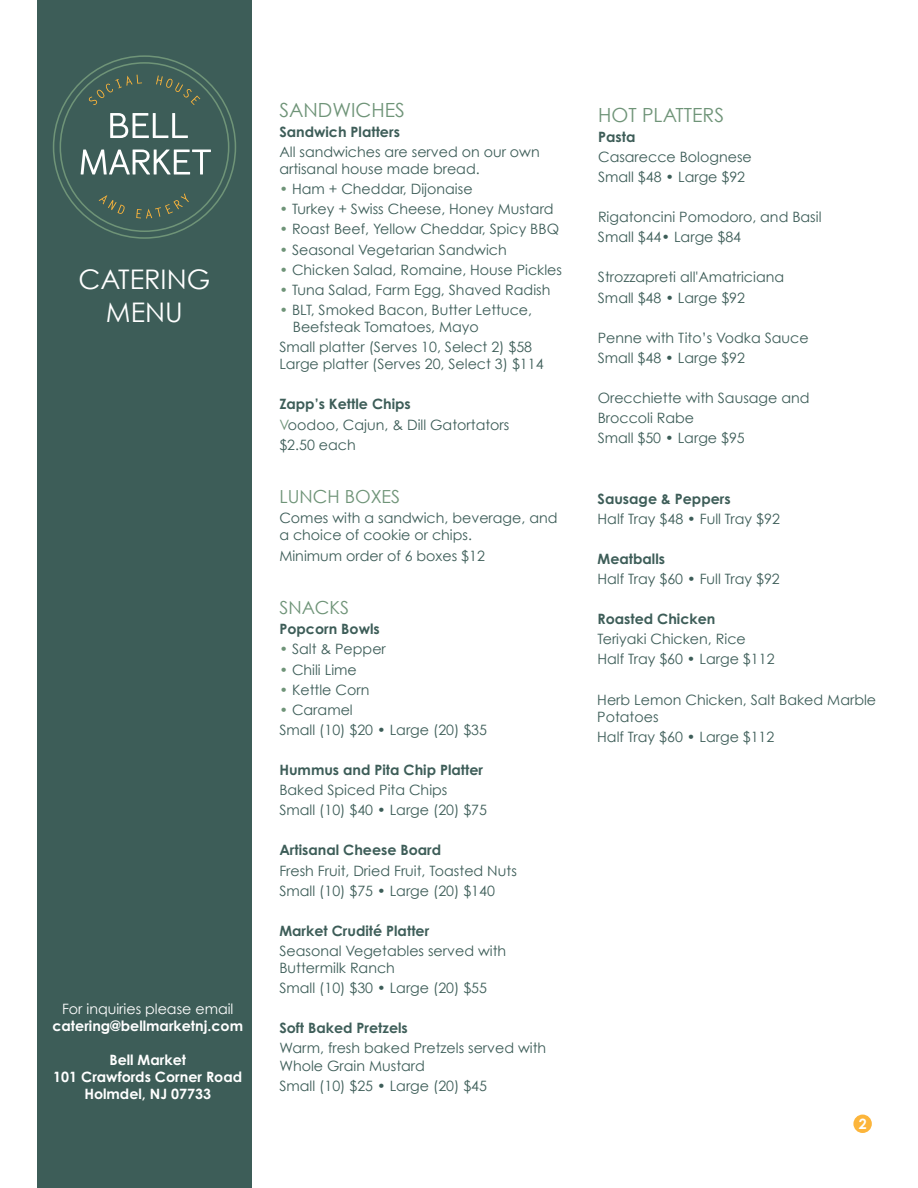
<style>
.page{position:relative;width:918px;height:1188px;background:#fff}
.page>*{position:absolute;margin:0;border:0;box-sizing:border-box;transform-origin:0 0}
.t1{font:27px/32.4px "Century Gothic";color:#fff;text-align:center}
.t2{font:19.5px "Century Gothic";color:#6f9478}
.t3{font:18px "Century Gothic";color:#6f9478}
.t4{font:14.25px/20.1px "Century Gothic";color:#3d5d58}
.t5{font:700 14.25px "Century Gothic";color:#3d5d58}
.t6{font:700 14.25px/17.1px "Century Gothic";color:#fff;text-align:center}
.t7{font:14.25px "Century Gothic";color:#fff}
.t8{font:700 14.25px "Century Gothic";color:#3e5e59}
.s1{color:#6f9478}
.s2{font-weight:700}
.s3{font-weight:700;color:#3e5e59}
</style>
<div class="page">
<div style="left:37px;top:0;width:214px;height:1188px;background:#3d5d58"></div>
<svg style="left:53px;top:55px;width:183px;height:184px"></svg>
<div style="left:853px;top:1115px;width:19px;height:18px;background:#fcb53b;border-radius:50%"></div>
<h1 class="t1" style="left:79px;top:263px;width:133px">CATERING<br>MENU</h1>
<p class="t7" style="left:62px;top:1000px;width:173px">For inquiries please email</p>
<p class="t6" style="left:52px;top:1017px;width:192px">catering@bellmarketnj.com</p>
<p class="t6" style="left:53px;top:1051px;width:190px">Bell Market<br>101 Crawfords Corner Road<br>Holmdel, NJ 07733</p>
<h2 class="t2" style="left:279px;top:98px;width:127px">SANDWICHES</h2>
<p class="t5" style="left:279px;top:123px;width:122px">Sandwich Platters</p>
<p class="t4" style="left:279px;top:143px;width:262px;line-height:17.1px">All sandwiches are served on our own artisanal house made bread.</p>
<p class="t4" style="left:279px;top:179px;width:195px"><span class="s1">•</span> Ham + Cheddar, Dijonaise</p>
<p class="t4" style="left:279px;top:199px;width:276px"><span class="s1">•</span> Turkey + Swiss Cheese, Honey Mustard</p>
<p class="t4" style="left:279px;top:219px;width:281px"><span class="s1">•</span> Roast Beef, Yellow Cheddar, Spicy BBQ</p>
<p class="t4" style="left:279px;top:239px;width:229px"><span class="s1">•</span> Seasonal Vegetarian Sandwich</p>
<p class="t4" style="left:279px;top:259px;width:284px"><span class="s1">•</span> Chicken Salad, Romaine, House Pickles</p>
<p class="t4" style="left:279px;top:279px;width:273px"><span class="s1">•</span> Tuna Salad, Farm Egg, Shaved Radish</p>
<p class="t4" style="left:293px;top:301px;width:241px;line-height:17.1px;text-indent:-13px"><span class="s1">•</span> BLT, Smoked Bacon, Butter Lettuce,<br>Beefsteak Tomatoes, Mayo</p>
<p class="t4" style="left:279px;top:338px;width:266px;line-height:17.1px">Small platter (Serves 10, Select 2) $58<br>Large platter (Serves 20, Select 3) $114</p>
<p class="t4" style="left:279px;top:394px;width:232px"><span class="s2">Zapp’s Kettle Chips<br></span><span class="s1">V</span>oodoo, Cajun, &amp; Dill Gatortators $2.50 each</p>
<p class="t3" style="left:279px;top:486px;width:122px">LUNCH BOXES</p>
<p class="t4" style="left:279px;top:509px;width:280px;line-height:17.1px">Comes with a sandwich, beverage, and a choice of cookie or chips.</p>
<p class="t4" style="left:279px;top:545px;width:207px">Minimum order of 6 boxes $12</p>
<p class="t3" style="left:279px;top:597px;width:71px">SNACKS</p>
<p class="t5" style="left:279px;top:620px;width:102px">Popcorn Bowls</p>
<p class="t4" style="left:279px;top:639px;width:108px"><span class="s1">•</span> Salt &amp; Pepper</p>
<p class="t4" style="left:279px;top:659px;width:79px"><span class="s1">•</span> Chili Lime</p>
<p class="t4" style="left:279px;top:679px;width:92px"><span class="s1">•</span> Kettle Corn</p>
<p class="t4" style="left:279px;top:699px;width:209px"><span class="s1">•</span> Caramel<br>Small (10) $20 • Large (20) $35</p>
<p class="t5" style="left:279px;top:761px;width:205px">Hummus and Pita Chip Platter</p>
<p class="t4" style="left:279px;top:780px;width:209px">Baked Spiced Pita Chips<br>Small (10) $40 • Large (20) $75</p>
<p class="t5" style="left:279px;top:841px;width:163px">Artisanal Cheese Board</p>
<p class="t4" style="left:279px;top:860px;width:239px">Fresh Fruit, Dried Fruit, Toasted Nuts<br>Small (10) $75 • Large (20) $140</p>
<p class="t4" style="left:279px;top:920px;width:228px"><span class="s2">Market Crudit</span><span class="s3">é Platter<br></span>Seasonal Vegetables served with</p>
<p class="t4" style="left:279px;top:958px;width:209px">Buttermilk Ranch<br>Small (10) $30 • Large (20) $55</p>
<p class="t8" style="left:279px;top:1019px;width:130px">Soft Baked Pretzels</p>
<p class="t4" style="left:279px;top:1040px;width:268px;line-height:17.1px">Warm, fresh baked Pretzels served with<br>Whole Grain Mustard</p>
<p class="t4" style="left:279px;top:1075px;width:209px">Small (10) $25 • Large (20) $45</p>
<h2 class="t2" style="left:598px;top:103px;width:127px">HOT PLATTERS</h2>
<p class="t5" style="left:598px;top:128px;width:39px">Pasta</p>
<p class="t4" style="left:598px;top:146px;width:155px">Casarecce Bolognese<br>Small $48 • Large $92</p>
<p class="t4" style="left:598px;top:207px;width:225px">Rigatoncini Pomodoro, and Basil<br>Small $44• Large $84</p>
<p class="t4" style="left:598px;top:267px;width:188px">Strozzapreti all'Amatriciana<br>Small $48 • Large $92</p>
<p class="t4" style="left:598px;top:327px;width:212px">Penne with Tito’s Vodka Sauce<br>Small $48 • Large $92</p>
<p class="t4" style="left:598px;top:388px;width:213px">Orecchiette with Sausage and<br>Broccoli Rabe<br>Small $50 • Large $95</p>
<p class="t5" style="left:598px;top:489px;width:135px">Sausage &amp; Peppers</p>
<p class="t4" style="left:598px;top:508px;width:184px">Half Tray $48 • Full Tray $92</p>
<p class="t5" style="left:598px;top:550px;width:69px">Meatballs</p>
<p class="t4" style="left:597px;top:569px;width:184px">Half Tray $60 • Full Tray $92</p>
<p class="t5" style="left:597px;top:610px;width:119px">Roasted Chicken</p>
<p class="t4" style="left:597px;top:629px;width:179px">Teriyaki Chicken, Rice<br>Half Tray $60 • Large $112</p>
<p class="t4" style="left:597px;top:691px;width:280px;line-height:17.1px">Herb Lemon Chicken, Salt Baked Marble<br>Potatoes</p>
<p class="t4" style="left:597px;top:726px;width:179px">Half Tray $60 • Large $112</p>
<p class="t6" style="left:859px;top:1115px;width:9px">2</p>
</div>
